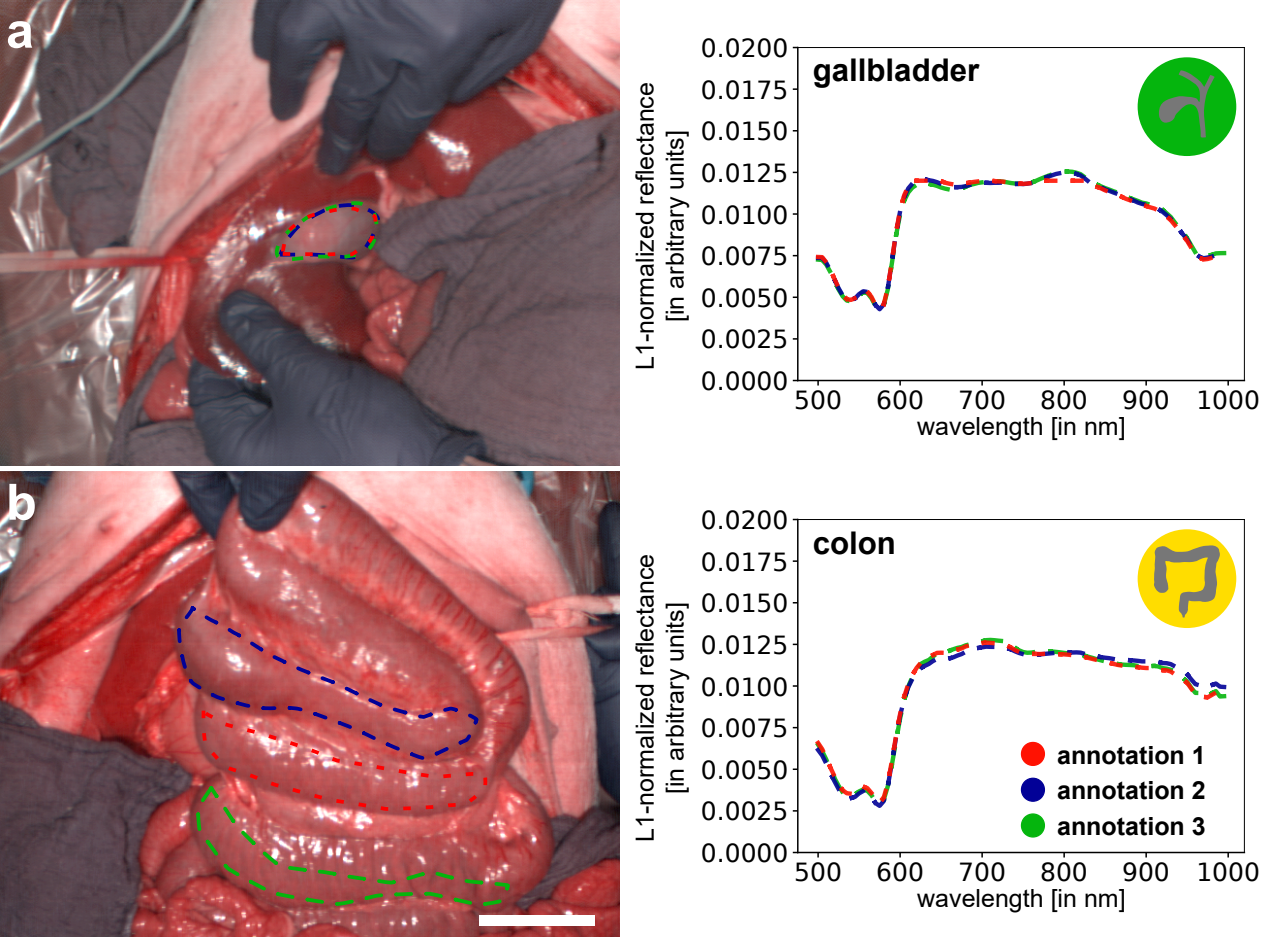
<style>
.page{position:relative;width:1269px;height:937px;background:#fff}
.page>*{position:absolute;margin:0;border:0;box-sizing:border-box;transform-origin:0 0}
.t1{font:700 50px "Arial";color:#fff}
.t2{font:700 31.25px "Arial";color:#000}
.t3{font:25px "DejaVu Sans";color:#000}
.t4{font:25px/30px "Arial";color:#000;text-align:center}
.t5{font:700 25px/35.6px "Arial";color:#000;text-align:justify}
</style>
<div class="page">
<img style="left:0;top:471px;width:619px;height:465px">
<img style="left:0;top:0;width:619px;height:465px">
<svg style="left:815px;top:176px;width:412px;height:136px"></svg>
<hr style="left:797px;top:47px;width:1px;height:333px;background:#000">
<hr style="left:1243px;top:47px;width:1px;height:333px;background:#000">
<hr style="left:797px;top:379px;width:447px;height:2px;background:#000">
<hr style="left:797px;top:47px;width:447px;height:1px;background:#000">
<div style="left:1137px;top:57px;width:99px;height:99px;background:#05b50d;border-radius:50%"></div>
<svg style="left:1159px;top:70px;width:55px;height:68px"></svg>
<img style="left:273px;top:196px;width:108px;height:69px">
<svg style="left:815px;top:637px;width:412px;height:170px"></svg>
<hr style="left:797px;top:519px;width:1px;height:333px;background:#000">
<hr style="left:1243px;top:519px;width:1px;height:333px;background:#000">
<hr style="left:797px;top:851px;width:447px;height:1px;background:#000">
<hr style="left:797px;top:518px;width:447px;height:1px;background:#000">
<div style="left:1137px;top:529px;width:99px;height:98px;background:#fd0;border-radius:50%"></div>
<svg style="left:1153px;top:545px;width:67px;height:72px"></svg>
<svg style="left:1020px;top:740px;width:25px;height:26px"></svg>
<svg style="left:1020px;top:776px;width:25px;height:26px"></svg>
<svg style="left:1020px;top:813px;width:25px;height:24px"></svg>
<svg style="left:173px;top:602px;width:309px;height:156px;background:#ba5559"></svg>
<img style="left:192px;top:706px;width:316px;height:201px">
<div style="left:480px;top:915px;width:115px;height:10px;background:#fff"></div>
<h1 class="t1" style="left:6px;top:11px;width:29px">a</h1>
<h1 class="t1" style="left:6px;top:483px;width:32px">b</h1>
<p class="t4" style="left:632px;top:370px;width:289px;rotate:-90deg">L1-normalized reflectance [in arbitrary units]</p>
<p class="t3" style="left:701px;top:38px;width:89px">0.0200</p>
<p class="t3" style="left:701px;top:80px;width:89px">0.0175</p>
<p class="t3" style="left:701px;top:121px;width:89px">0.0150</p>
<p class="t3" style="left:701px;top:163px;width:89px">0.0125</p>
<p class="t3" style="left:701px;top:204px;width:89px">0.0100</p>
<p class="t3" style="left:701px;top:246px;width:89px">0.0075</p>
<p class="t3" style="left:701px;top:287px;width:89px">0.0050</p>
<p class="t3" style="left:701px;top:329px;width:89px">0.0025</p>
<p class="t3" style="left:701px;top:371px;width:89px">0.0000</p>
<p class="t2" style="left:812px;top:58px;width:168px">gallbladder</p>
<p class="t3" style="left:794px;top:390px;width:49px">500</p>
<p class="t3" style="left:876px;top:390px;width:49px">600</p>
<p class="t3" style="left:958px;top:390px;width:49px">700</p>
<p class="t3" style="left:1040px;top:390px;width:49px">800</p>
<p class="t3" style="left:1122px;top:390px;width:139px">900 1000</p>
<p class="t4" style="left:917px;top:413px;width:210px">wavelength [in nm]</p>
<p class="t4" style="left:632px;top:841px;width:289px;rotate:-90deg">L1-normalized reflectance [in arbitrary units]</p>
<p class="t3" style="left:701px;top:509px;width:89px">0.0200</p>
<p class="t3" style="left:701px;top:551px;width:89px">0.0175</p>
<p class="t3" style="left:701px;top:593px;width:89px">0.0150</p>
<p class="t3" style="left:701px;top:634px;width:89px">0.0125</p>
<p class="t3" style="left:701px;top:676px;width:89px">0.0100</p>
<p class="t3" style="left:701px;top:717px;width:89px">0.0075</p>
<p class="t3" style="left:701px;top:759px;width:89px">0.0050</p>
<p class="t3" style="left:701px;top:801px;width:89px">0.0025</p>
<p class="t3" style="left:701px;top:842px;width:89px">0.0000</p>
<p class="t2" style="left:812px;top:530px;width:85px">colon</p>
<p class="t5" style="left:1057px;top:738px;width:150px">annotation 1 annotation 2 annotation 3</p>
<p class="t3" style="left:794px;top:861px;width:49px">500</p>
<p class="t3" style="left:876px;top:861px;width:49px">600</p>
<p class="t3" style="left:958px;top:861px;width:49px">700</p>
<p class="t3" style="left:1040px;top:861px;width:49px">800</p>
<p class="t3" style="left:1122px;top:861px;width:139px">900 1000</p>
<p class="t4" style="left:917px;top:885px;width:210px">wavelength [in nm]</p>
</div>
